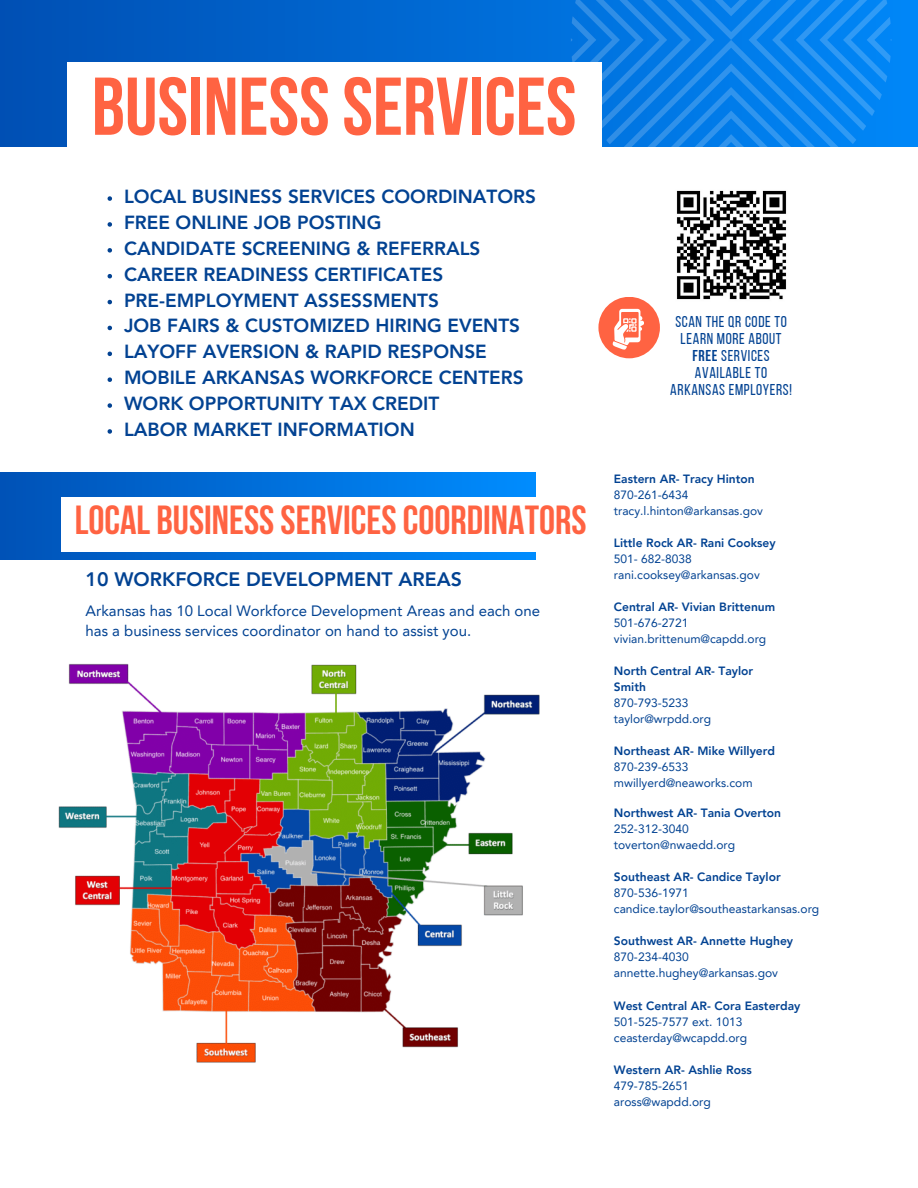
<style>
.page{position:relative;width:918px;height:1188px;background:#fff}
.page>*{position:absolute;margin:0;border:0;box-sizing:border-box;transform-origin:0 0}
.t1{font:700 81.75px "Bebas Neue";color:#ff6342}
.t2{font:700 40.5px "Bebas Neue";color:#ff6342}
.t3{font:800 19.5px "Avenir LT Pro";color:#024292}
.t4{font:800 18.9px "Avenir LT Pro";color:#024292}
.t5{font:15.6px/16.8px "Bebas Neue";letter-spacing:.04em;color:#024292;text-align:center}
.t6{font:15px/20.2px "Avenir LT Pro";color:#024292}
.t7{font:12px "Avenir LT Pro";color:#024292}
.t8{font:800 12px/16px "Avenir LT Pro";color:#024292}
.s1{font-weight:700}
</style>
<div class="page">
<svg style="left:0;top:0;width:918px;height:147px;background:#0062ca"></svg>
<svg style="left:571px;top:0;width:320px;height:147px;background:#0e83eb"></svg>
<svg style="left:0;top:473px;width:535px;height:87px;background:#056ed5"></svg>
<div style="left:598px;top:297px;width:62px;height:61px;background:#ff6342;border-radius:50%"></div>
<svg style="left:613px;top:309px;width:31px;height:41px"></svg>
<img style="left:58px;top:663px;width:482px;height:400px">
<img style="left:676px;top:190px;width:111px;height:110px">
<svg style="left:108px;top:196px;width:4px;height:5px"></svg>
<svg style="left:108px;top:222px;width:4px;height:5px"></svg>
<svg style="left:108px;top:248px;width:4px;height:5px"></svg>
<svg style="left:108px;top:274px;width:4px;height:4px"></svg>
<svg style="left:108px;top:300px;width:4px;height:4px"></svg>
<svg style="left:108px;top:326px;width:4px;height:4px"></svg>
<svg style="left:108px;top:352px;width:4px;height:4px"></svg>
<svg style="left:108px;top:377px;width:4px;height:5px"></svg>
<svg style="left:108px;top:403px;width:4px;height:5px"></svg>
<svg style="left:108px;top:429px;width:4px;height:5px"></svg>
<div style="left:67px;top:62px;width:535px;height:107px;background:#fff"></div>
<div style="left:61px;top:497px;width:539px;height:54px;background:#fff"></div>
<p class="t1" style="left:92px;top:73px;width:486px">BUSINESSSERVICES</p>
<p class="t4" style="left:124px;top:189px;width:413px">LOCAL BUSINESS SERVICES COORDINATORS</p>
<p class="t4" style="left:124px;top:215px;width:259px">FREE ONLINE JOB POSTING</p>
<p class="t4" style="left:124px;top:241px;width:358px">CANDIDATE SCREENING &amp; REFERRALS</p>
<p class="t4" style="left:124px;top:266px;width:321px">CAREER READINESS CERTIFICATES</p>
<p class="t4" style="left:124px;top:292px;width:317px">PRE-EMPLOYMENT ASSESSMENTS</p>
<p class="t4" style="left:124px;top:318px;width:398px">JOB FAIRS &amp; CUSTOMIZED HIRING EVENTS</p>
<p class="t4" style="left:124px;top:344px;width:364px">LAYOFF AVERSION &amp; RAPID RESPONSE</p>
<p class="t4" style="left:124px;top:370px;width:401px">MOBILE ARKANSAS WORKFORCE CENTERS</p>
<p class="t4" style="left:124px;top:396px;width:317px">WORK OPPORTUNITY TAX CREDIT</p>
<p class="t4" style="left:124px;top:422px;width:292px">LABOR MARKET INFORMATION</p>
<p class="t2" style="left:75px;top:504px;width:513px">LOCAL BUSINESSSERVICESCOORDINATORS</p>
<p class="t3" style="left:86px;top:571px;width:378px">10 WORKFORCE DEVELOPMENT AREAS</p>
<p class="t6" style="left:86px;top:602px;width:456px">Arkansas has 10 Local Workforce Development Areas and each one has a business services coordinator on hand to assist you.</p>
<p class="t5" style="left:670px;top:315px;width:123px">SCAN THE QR CODE TO<br>LEARN MORE ABOUT<br><span class="s1">FREE</span> SERVICES<br>AVAILABLE TO<br>ARKANSAS EMPLOYERS!</p>
<p class="t8" style="left:614px;top:471px;width:142px">Eastern AR- Tracy Hinton</p>
<p class="t7" style="left:614px;top:489px;width:76px">870-261-6434</p>
<p class="t7" style="left:614px;top:505px;width:151px">tracy.l.hinton@arkansas.gov</p>
<p class="t8" style="left:614px;top:535px;width:163px">Little Rock AR- Rani Cooksey</p>
<p class="t7" style="left:614px;top:553px;width:80px">501- 682-8038</p>
<p class="t7" style="left:614px;top:569px;width:147px">rani.cooksey@arkansas.gov</p>
<p class="t8" style="left:614px;top:599px;width:163px">Central AR- Vivian Brittenum</p>
<p class="t7" style="left:614px;top:617px;width:76px">501-676-2721</p>
<p class="t7" style="left:614px;top:633px;width:154px">vivian.brittenum@capdd.org</p>
<p class="t8" style="left:614px;top:663px;width:141px">North Central AR- Taylor<br>Smith</p>
<p class="t7" style="left:614px;top:697px;width:76px">870-793-5233</p>
<p class="t7" style="left:614px;top:713px;width:99px">taylor@wrpdd.org</p>
<p class="t8" style="left:614px;top:743px;width:163px">Northeast AR- Mike Willyerd</p>
<p class="t7" style="left:614px;top:761px;width:76px">870-239-6533</p>
<p class="t7" style="left:614px;top:777px;width:140px">mwillyerd@neaworks.com</p>
<p class="t8" style="left:614px;top:806px;width:169px">Northwest AR- Tania Overton</p>
<p class="t7" style="left:614px;top:824px;width:76px">252-312-3040</p>
<p class="t7" style="left:614px;top:840px;width:123px">toverton@nwaedd.org</p>
<p class="t8" style="left:614px;top:870px;width:168px">Southeast AR- Candice Taylor</p>
<p class="t7" style="left:614px;top:888px;width:76px">870-536-1971</p>
<p class="t7" style="left:614px;top:904px;width:207px">candice.taylor@southeastarkansas.org</p>
<p class="t8" style="left:614px;top:934px;width:181px">Southwest AR- Annette Hughey</p>
<p class="t7" style="left:614px;top:952px;width:76px">870-234-4030</p>
<p class="t7" style="left:614px;top:968px;width:166px">annette.hughey@arkansas.gov</p>
<p class="t8" style="left:614px;top:998px;width:188px">West Central AR- Cora Easterday</p>
<p class="t7" style="left:614px;top:1017px;width:130px">501-525-7577 ext. 1013</p>
<p class="t7" style="left:614px;top:1033px;width:135px">ceasterday@wcapdd.org</p>
<p class="t8" style="left:614px;top:1063px;width:139px">Western AR- Ashlie Ross</p>
<p class="t7" style="left:614px;top:1081px;width:76px">479-785-2651</p>
<p class="t7" style="left:614px;top:1097px;width:98px">aross@wapdd.org</p>
</div>
